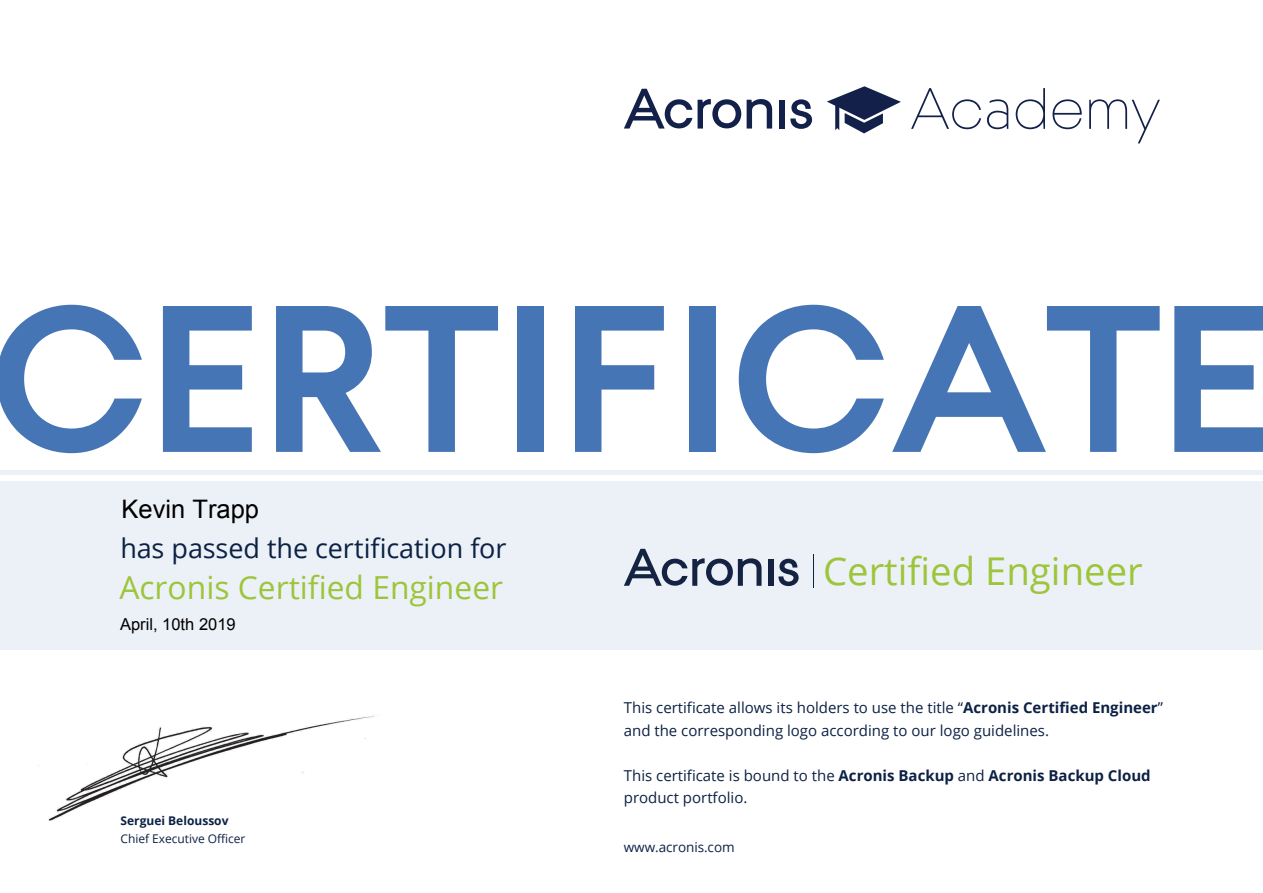
<style>
.page{position:relative;width:1263px;height:893px;background:#fff}
.page>*{position:absolute;margin:0;border:0;box-sizing:border-box;transform-origin:0 0}
.t1{font:700 208.35px "Acronis";color:#4575b5}
.t2{font:38.25px "Open Sans";color:#9dc53b}
.t3{font:31.8px "Open Sans";color:#9dc53b}
.t4{font:27px "Open Sans";color:#0c2144}
.t5{font:25.5px "Arial";color:#000}
.t6{font:16.5px "Arial";color:#000}
.t7{font:15px/22.5px "Open Sans";color:#0c2144}
.t8{font:13.5px "Open Sans";letter-spacing:-.005em;color:#0c2144}
.t9{font:12px "Open Sans";letter-spacing:-.005em;color:#0c2144}
.t10{font:700 12px "Open Sans";color:#0c2144}
.s1{font-weight:700}
</style>
<div class="page">
<div style="left:0;top:481px;width:1263px;height:169px;background:#ecf1f7"></div>
<img style="left:38px;top:716px;width:337px;height:105px">
<div style="left:0;top:470px;width:1263px;height:5px;background:#ecf1f7"></div>
<hr style="left:813px;top:554px;width:1px;height:34px;background:#0c2144">
<div style="left:768px;top:559px;width:5px;height:27px;background:#142342"></div>
<svg style="left:778px;top:559px;width:21px;height:27px"></svg>
<svg style="left:624px;top:549px;width:137px;height:37px"></svg>
<svg style="left:747px;top:99px;width:25px;height:30px"></svg>
<div style="left:779px;top:100px;width:5px;height:29px;background:#13214a"></div>
<svg style="left:790px;top:99px;width:22px;height:30px"></svg>
<svg style="left:624px;top:89px;width:117px;height:40px"></svg>
<svg style="left:827px;top:86px;width:74px;height:47px"></svg>
<svg style="left:911px;top:88px;width:70px;height:41px"></svg>
<svg style="left:987px;top:99px;width:21px;height:30px"></svg>
<svg style="left:1016px;top:88px;width:29px;height:41px"></svg>
<svg style="left:1052px;top:99px;width:30px;height:30px"></svg>
<svg style="left:1089px;top:99px;width:71px;height:44px"></svg>
<h1 class="t1" style="left:-12px;top:252px;width:1284px">CERTIFICATE</h1>
<h3 class="t5" style="left:122px;top:499px;width:139px">Kevin Trapp</h3>
<h3 class="t4" style="left:121px;top:530px;width:388px">has passed the certification for</h3>
<h3 class="t3" style="left:119px;top:565px;width:385px">Acronis Certified Engineer</h3>
<p class="t6" style="left:120px;top:618px;width:117px">April, 10th 2019</p>
<p class="t10" style="left:121px;top:812px;width:110px">Serguei Beloussov</p>
<p class="t9" style="left:121px;top:830px;width:126px">Chief Executive Officer</p>
<h2 class="t2" style="left:823px;top:545px;width:321px">Certified Engineer</h2>
<p class="t7" style="left:624px;top:696px;width:541px">This certificate allows its holders to use the title “<span class="s1">Acronis Certified Engineer</span>” and the corresponding logo according to our logo guidelines.</p>
<p class="t7" style="left:624px;top:764px;width:528px">This certificate is bound to the <span class="s1">Acronis Backup</span> and <span class="s1">Acronis Backup Cloud </span>product portfolio.</p>
<p class="t8" style="left:624px;top:838px;width:112px">www.acronis.com</p>
</div>
